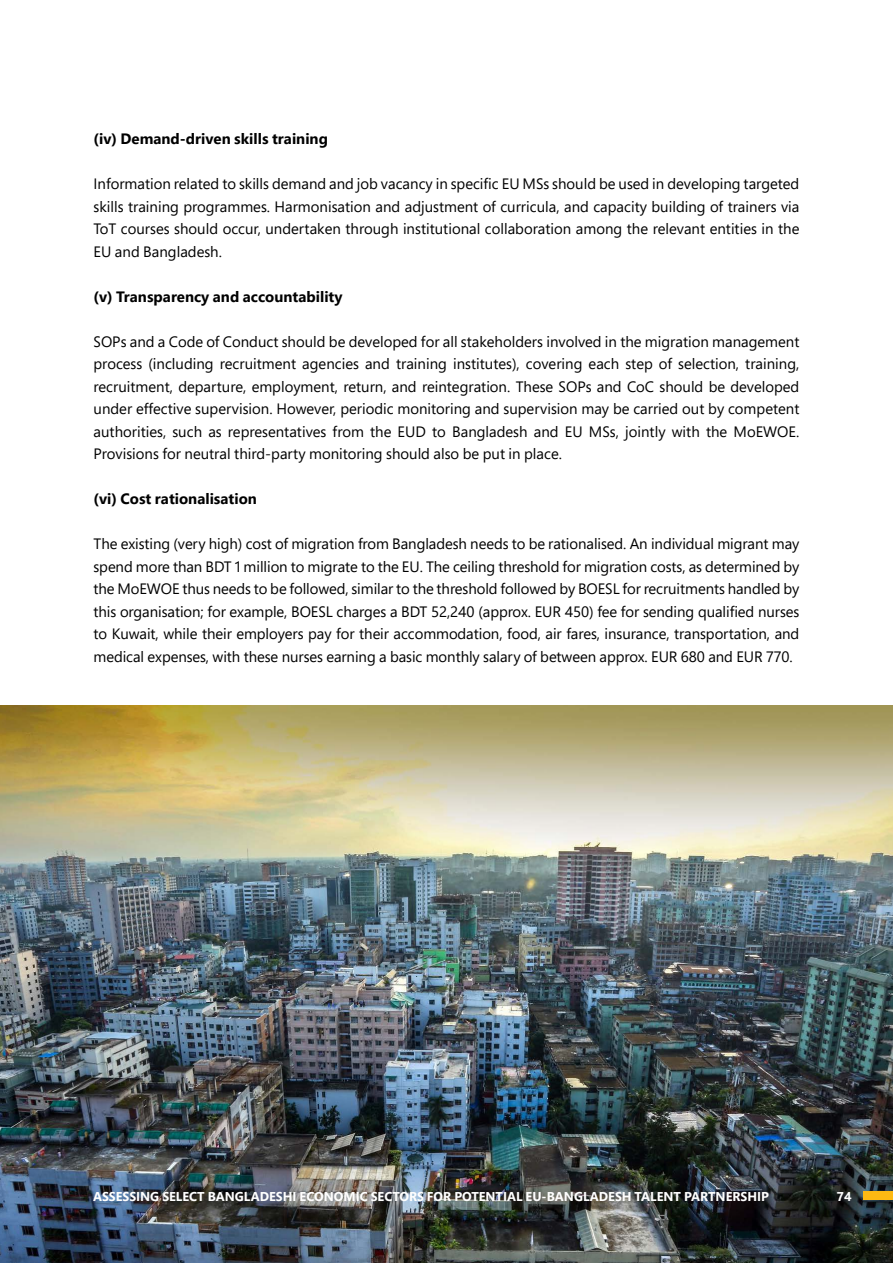
<style>
.page{position:relative;width:893px;height:1263px;background:#fff}
.page>*{position:absolute;margin:0;border:0;box-sizing:border-box;transform-origin:0 0}
.t1{font:15px/22.5px "Segoe Pro";color:#000;text-align:justify}
.t2{font:700 15px "Segoe Pro";color:#000}
.t3{font:700 12.75px "Segoe Pro";color:#fff}
</style>
<div class="page">
<img style="left:0;top:706px;width:893px;height:557px">
<div style="left:863px;top:1191px;width:30px;height:9px;background:#fdb913"></div>
<p class="t2" style="left:94px;top:128px;width:236px">(iv) Demand-driven skills training</p>
<p class="t1" style="left:94px;top:172px;width:707px">Information related to skills demand and job vacancy in specific EU MSs should be used in developing targeted skills training programmes. Harmonisation and adjustment of curricula, and capacity building of trainers via ToT courses should occur, undertaken through institutional collaboration among the relevant entities in the EU and Bangladesh.</p>
<p class="t2" style="left:94px;top:286px;width:250px">(v) Transparency and accountability</p>
<p class="t1" style="left:94px;top:330px;width:707px">SOPs and a Code of Conduct should be developed for all stakeholders involved in the migration management process (including recruitment agencies and training institutes), covering each step of selection, training, recruitment, departure, employment, return, and reintegration. These SOPs and CoC should be developed under effective supervision. However, periodic monitoring and supervision may be carried out by competent authorities, such as representatives from the EUD to Bangladesh and EU MSs, jointly with the MoEWOE.<br>Provisions for neutral third-party monitoring should also be put in place.</p>
<p class="t2" style="left:94px;top:488px;width:165px">(vi) Cost rationalisation</p>
<p class="t1" style="left:94px;top:532px;width:707px">The existing (very high) cost of migration from Bangladesh needs to be rationalised. An individual migrant may spend more than BDT 1 million to migrate to the EU. The ceiling threshold for migration costs, as determined by the MoEWOE thus needs to be followed, similar to the threshold followed by BOESL for recruitments handled by this organisation; for example, BOESL charges a BDT 52,240 (approx. EUR 450) fee for sending qualified nurses to Kuwait, while their employers pay for their accommodation, food, air fares, insurance, transportation, and medical expenses, with these nurses earning a basic monthly salary of between approx. EUR 680 and EUR 770.</p>
<p class="t3" style="left:93px;top:1187px;width:677px">ASSESSING SELECT BANGLADESHI ECONOMIC SECTORS FOR POTENTIAL EU-BANGLADESH TALENT PARTNERSHIP</p>
<p class="t3" style="left:837px;top:1187px;width:16px">74</p>
</div>
